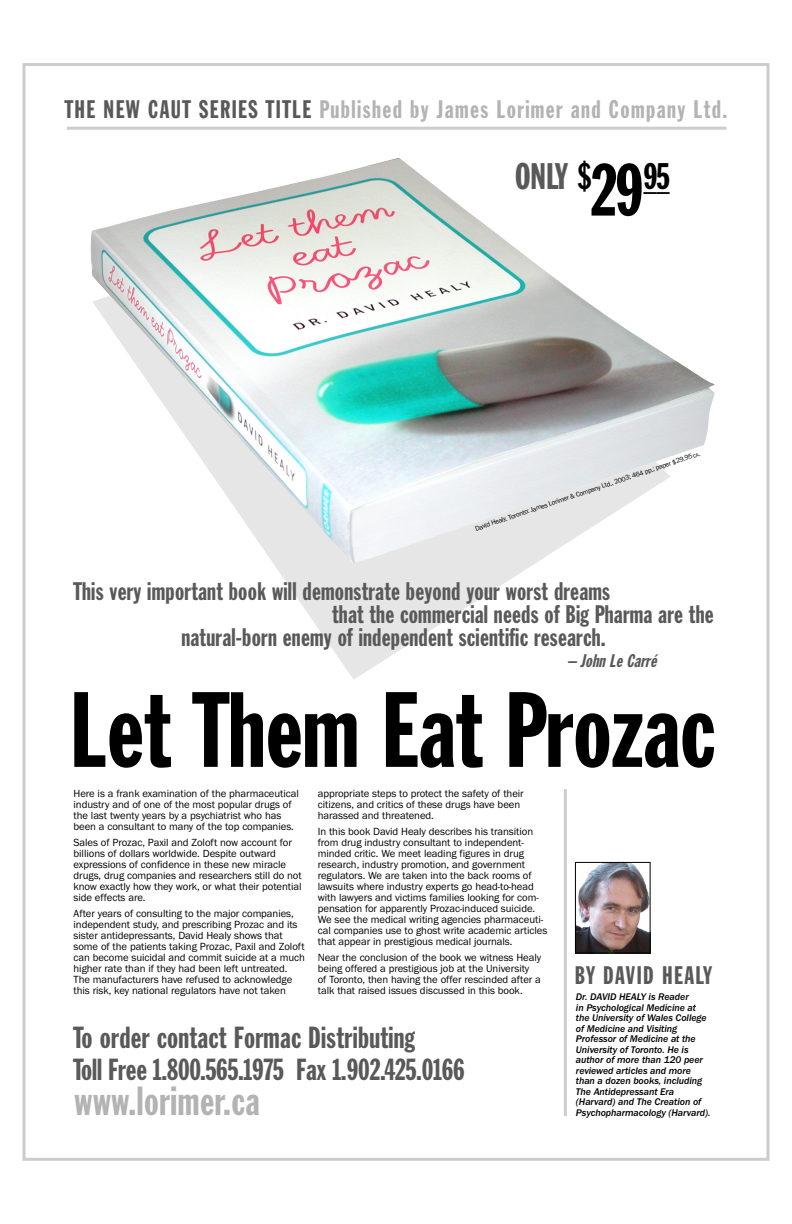
<style>
.page{position:relative;width:792px;height:1224px;background:#fff}
.page>*{position:absolute;margin:0;border:0;box-sizing:border-box;transform-origin:0 0}
.t1{font:105px "Franklin Gothic Extra Cond";color:#000}
.t2{font:40px "Franklin Gothic Extra Cond";letter-spacing:.015em;color:#b3b3b3}
.t3{font:36.4px "Franklin Gothic Extra Cond";letter-spacing:-.01em;color:#595959}
.t4{font:30px/32px "Franklin Gothic Extra Cond";letter-spacing:.01em;color:#595959}
.t5{font:25px "Franklin Gothic Extra Cond";letter-spacing:.01em;color:#595959}
.t6{font:25px "Franklin Gothic Extra Cond";letter-spacing:.06em;color:#b3b3b3}
.t7{font:25px "Franklin Gothic Extra Cond";letter-spacing:.06em;color:#595959}
.t8{font:italic 18px "Franklin Gothic Extra Cond";color:#595959}
.t9{font:10.8px/11px "Franklin Gothic";letter-spacing:-.005em;color:#000}
.t10{font:italic 700 10px/10.5px "Franklin Gothic";letter-spacing:-.005em;color:#000}
.t11{font:7px "Franklin Gothic";color:#000}
.s1{color:#595959}
.s2{color:#000}
.s3{font-size:72.7px;color:#000}
</style>
<div class="page">
<svg style="left:274px;top:564px;width:260px;height:116px"></svg>
<img style="left:90px;top:158px;width:625px;height:406px">
<img style="left:577px;top:864px;width:71px;height:87px">
<div style="left:575px;top:862px;width:75px;height:91px;border:1px solid #000"></div>
<svg style="left:643px;top:192px;width:27px;height:2px"></svg>
<hr style="left:564px;top:789px;width:3px;height:327px;background:#ccc">
<hr style="left:67px;top:127px;width:659px;height:3px;background:#ccc">
<h3 class="t6" style="left:65px;top:100px;width:664px"><span class="s1">THE NEW CAUT SERIES TITLE</span> Published by James Lorimer and Company Ltd.</h3>
<h3 class="t3" style="left:515px;top:163px;width:156px">ONLY <span class="s2">$</span><span class="s3">29</span><span class="s2">95</span></h3>
<p class="t11" style="left:475px;top:527px;width:239px;rotate:-19deg">David Healy. Toronto: James Lorimer &amp; Company Ltd., 2003; 464 pp.; paper $29.95 <sub>CA</sub>.</p>
<h3 class="t5" style="left:73px;top:582px;width:538px">This very important book will demonstrate beyond your worst dreams</h3>
<h3 class="t5" style="left:332px;top:605px;width:383px">that the commercial needs of Big Pharma are the</h3>
<h3 class="t5" style="left:181px;top:628px;width:426px">natural-born enemy of independent scientific research.</h3>
<h3 class="t8" style="left:567px;top:654px;width:94px">– John Le Carré</h3>
<h1 class="t1" style="left:70px;top:692px;width:647px">Let Them Eat Prozac</h1>
<p class="t9" style="left:74px;top:789px;width:227px">Here is a frank examination of the pharmaceutical industry and of one of the most popular drugs of the last twenty years by a psychiatrist who has been a consultant to many of the top companies.</p>
<p class="t9" style="left:74px;top:838px;width:230px">Sales of Prozac, Paxil and Zoloft now account for billions of dollars worldwide. Despite outward expressions of confidence in these new miracle drugs, drug companies and researchers still do not know exactly how they work, or what their potential side effects are.</p>
<p class="t9" style="left:74px;top:909px;width:233px">After years of consulting to the major companies, independent study, and prescribing Prozac and its sister antidepressants, David Healy shows that some of the patients taking Prozac, Paxil and Zoloft can become suicidal and commit suicide at a much higher rate than if they had been left untreated.<br>The manufacturers have refused to acknowledge this risk, key national regulators have not taken</p>
<p class="t9" style="left:318px;top:789px;width:207px">appropriate steps to protect the safety of their citizens, and critics of these drugs have been harassed and threatened.</p>
<p class="t9" style="left:318px;top:827px;width:231px">In this book David Healy describes his transition from drug industry consultant to independent&shy;minded critic. We meet leading figures in drug research, industry promotion, and government regulators. We are taken into the back rooms of lawsuits where industry experts go head-to-head with lawyers and victims families looking for com&shy;pensation for apparently Prozac-induced suicide.<br>We see the medical writing agencies pharmaceuti&shy;cal companies use to ghost write academic articles that appear in prestigious medical journals.</p>
<p class="t9" style="left:318px;top:953px;width:225px">Near the conclusion of the book we witness Healy being offered a prestigious job at the University<br>of Toronto, then having the offer rescinded after a talk that raised issues discussed in this book.</p>
<h3 class="t4" style="left:74px;top:1023px;width:393px">To order contact Formac Distributing<br>Toll Free 1.800.565.1975 Fax 1.902.425.0166</h3>
<h2 class="t2" style="left:75px;top:1087px;width:186px">www.lorimer.ca</h2>
<h3 class="t7" style="left:575px;top:966px;width:138px">BY DAVID HEALY</h3>
<p class="t10" style="left:576px;top:993px;width:136px">Dr. DAVID HEALY is Reader<br>in Psychological Medicine at the University of Wales College of Medicine and Visiting<br>Professor of Medicine at the<br>University of Toronto. He is author of more than 120 peer reviewed articles and more than a dozen books, including<br>The Antidepressant Era (Harvard) and The Creation of<br>Psychopharmacology (Harvard).</p>
</div>
